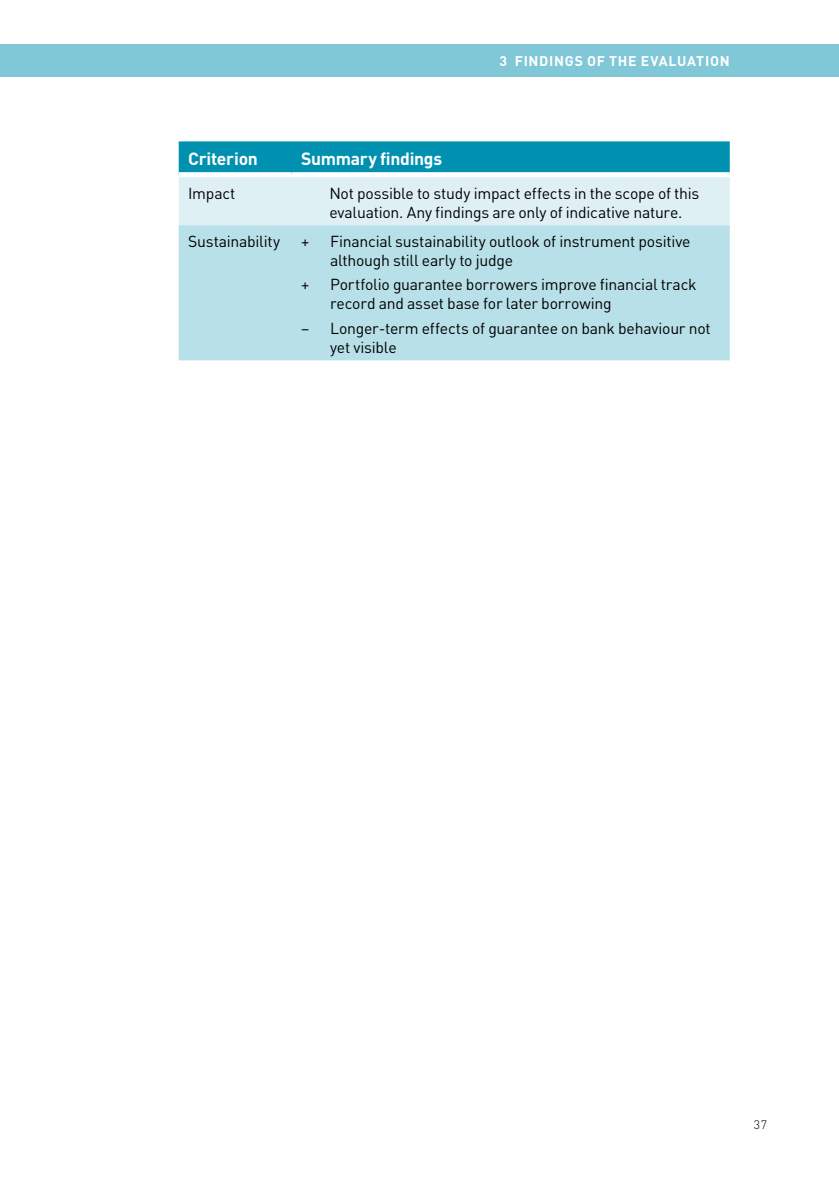
<style>
.page{position:relative;width:839px;height:1186px;background:#fff}
.page>*{position:absolute;margin:0;border:0;box-sizing:border-box;transform-origin:0 0}
.t1{font:700 17.5px "DIN Pro";letter-spacing:-.015em;color:#fff}
.t2{font:15.75px/19.2px "DIN Pro";letter-spacing:-.015em;color:#000}
.t3{font:700 14px "DIN Pro";letter-spacing:.05em;color:#fff}
.t4{font:300 12.25px "DIN Pro";color:#000}
</style>
<div class="page">
<div style="left:0;top:45px;width:838px;height:32px;background:#80c7d8"></div>
<svg style="left:179px;top:141px;width:550px;height:84px;background:#88cbd9"></svg>
<div style="left:179px;top:225px;width:550px;height:135px;background:#b8e0e8"></div>
<div style="left:179px;top:172px;width:112px;height:5px;background:#fff"></div>
<div style="left:291px;top:172px;width:438px;height:5px;background:#fff"></div>
<p class="t3" style="left:499px;top:52px;width:34px">3 Findings</p>
<p class="t3" style="left:587px;top:52px;width:99px">of the evaluati</p>
<p class="t3" style="left:709px;top:52px;width:19px">on</p>
<p class="t1" style="left:188px;top:146px;width:71px">Criterion</p>
<p class="t1" style="left:301px;top:146px;width:143px">Summary findings</p>
<p class="t2" style="left:188px;top:183px;width:49px">Impact</p>
<p class="t2" style="left:329px;top:183px;width:371px">Not possible to study impact effects in the scope of this evaluation. Any findings are only of indicative nature.</p>
<p class="t2" style="left:188px;top:231px;width:94px">Sustainability</p>
<p class="t2" style="left:301px;top:231px;width:10px">+</p>
<p class="t2" style="left:330px;top:231px;width:362px">Financial sustainability outlook of instrument positive although still early to judge</p>
<p class="t2" style="left:301px;top:274px;width:10px">+</p>
<p class="t2" style="left:330px;top:274px;width:368px">Portfolio guarantee borrowers improve financial track record and asset base for later borrowing</p>
<p class="t2" style="left:330px;top:318px;width:382px;text-indent:-29px">– Longer-term effects of guarantee on bank behaviour not yet visible</p>
<p class="t4" style="left:753px;top:1116px;width:15px">37</p>
</div>
